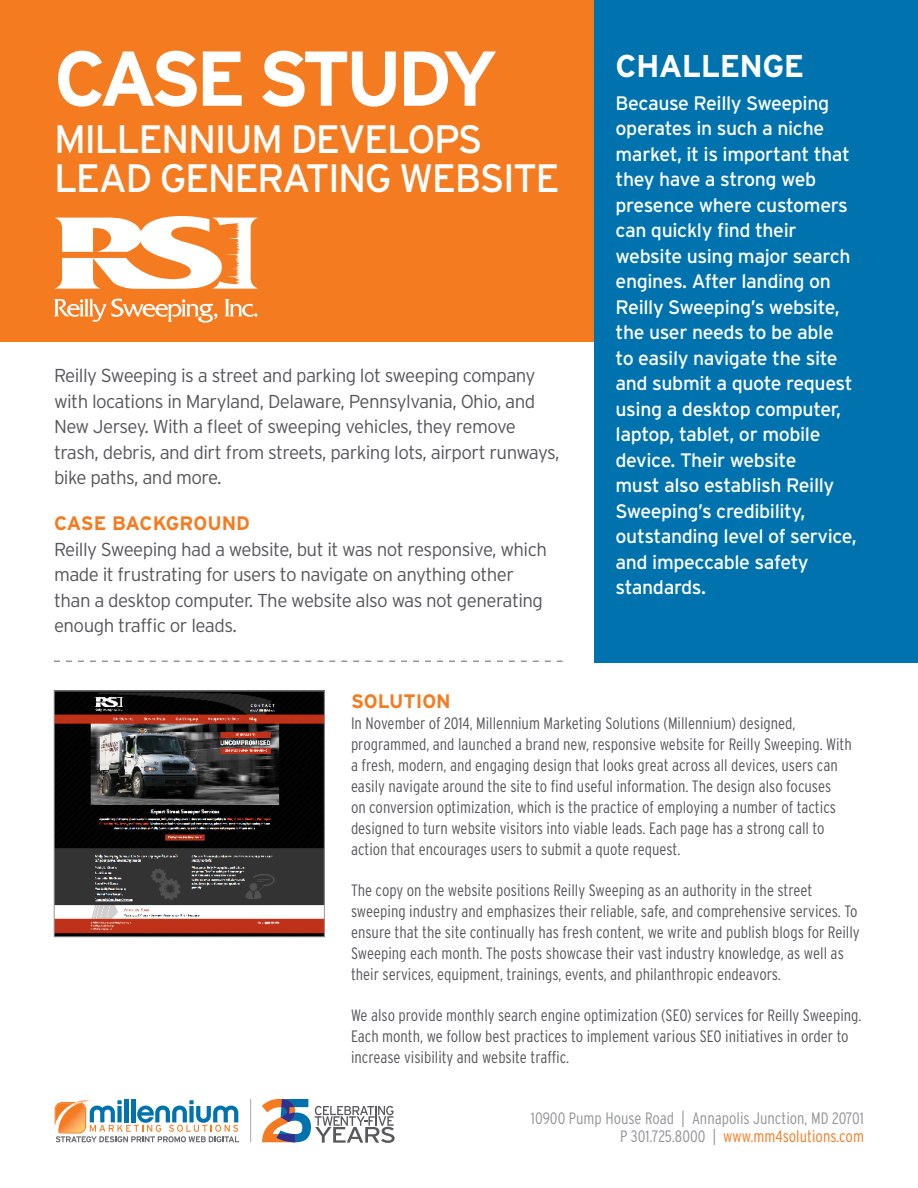
<style>
.page{position:relative;width:918px;height:1188px;background:#fff}
.page>*{position:absolute;margin:0;border:0;box-sizing:border-box;transform-origin:0 0}
.t1{font:700 77.55px "Interstate";letter-spacing:-.085em;color:#fff}
.t2{font:39.6px/39.6px "Interstate";letter-spacing:-.04em;color:#fff}
.t3{font:700 31.5px "Interstate";letter-spacing:-.02em;color:#fff}
.t4{font:19.5px/25.5px "Interstate";letter-spacing:-.02em;color:#fff}
.t5{font:700 19.5px "Interstate";color:#f47b20}
.t6{font:300 18.75px/25.5px "Interstate";letter-spacing:-.03em;color:#58565a}
.t7{font:300 condensed 16.5px/21px "Interstate";color:#58565a}
.t8{font:300 condensed 16.5px/18px "Interstate";color:#939598;text-align:right}
.s1{color:#f47b20}
</style>
<div class="page">
<div style="left:0;top:0;width:896px;height:341px;background:#f47b20"></div>
<div style="left:594px;top:0;width:324px;height:662px;background:#0073ae"></div>
<img style="left:56px;top:693px;width:267px;height:242px">
<div style="left:54px;top:691px;width:271px;height:246px;border:1px solid #939598"></div>
<div style="left:124px;top:1099px;width:5px;height:23px;background:#0073ae"></div>
<div style="left:131px;top:1099px;width:5px;height:23px;background:#0073ae"></div>
<svg style="left:55px;top:1100px;width:184px;height:42px"></svg>
<hr style="left:250px;top:1099px;width:1px;height:43px;background:#a7a9ac">
<svg style="left:262px;top:1099px;width:133px;height:44px"></svg>
<svg style="left:55px;top:216px;width:203px;height:73px"></svg>
<svg style="left:54px;top:299px;width:163px;height:24px"></svg>
<svg style="left:225px;top:299px;width:33px;height:18px"></svg>
<svg style="left:54px;top:661px;width:509px;height:1px"></svg>
<h1 class="t1" style="left:54px;top:35px;width:445px">CASE STUDY</h1>
<h2 class="t2" style="left:54px;top:119px;width:508px">MILLENNIUM DEVELOPS<br>LEAD GENERATING WEBSITE</h2>
<p class="t6" style="left:54px;top:363px;width:507px">Reilly Sweeping is a street and parking lot sweeping company with locations in Maryland, Delaware, Pennsylvania, Ohio, and New Jersey. With a fleet of sweeping vehicles, they remove trash, debris, and dirt from streets, parking lots, airport runways, bike paths, and more.</p>
<p class="t5" style="left:54px;top:512px;width:198px">CASE BACKGROUND</p>
<p class="t6" style="left:54px;top:536px;width:495px">Reilly Sweeping had a website, but it was not responsive, which made it frustrating for users to navigate on anything other than a desktop computer. The website also was not generating enough traffic or leads.</p>
<h3 class="t3" style="left:616px;top:49px;width:190px">CHALLENGE</h3>
<p class="t4" style="left:616px;top:90px;width:243px">Because Reilly Sweeping operates in such a niche market, it is important that they have a strong web presence where customers can quickly find their website using major search engines. After landing on<br>Reilly Sweeping’s website, the user needs to be able to easily navigate the site and submit a quote request using a desktop computer, laptop, tablet, or mobile device. Their website<br>must also establish Reilly<br>Sweeping’s credibility, outstanding level of service, and impeccable safety standards.</p>
<p class="t5" style="left:351px;top:690px;width:101px">SOLUTION</p>
<p class="t7" style="left:351px;top:712px;width:502px">In November of 2014, Millennium Marketing Solutions (Millennium) designed, programmed, and launched a brand new, responsive website for Reilly Sweeping. With a fresh, modern, and engaging design that looks great across all devices, users can easily navigate around the site to find useful information. The design also focuses<br>on conversion optimization, which is the practice of employing a number of tactics designed to turn website visitors into viable leads. Each page has a strong call to action that encourages users to submit a quote request.</p>
<p class="t7" style="left:351px;top:880px;width:510px">The copy on the website positions Reilly Sweeping as an authority in the street sweeping industry and emphasizes their reliable, safe, and comprehensive services. To ensure that the site continually has fresh content, we write and publish blogs for Reilly Sweeping each month. The posts showcase their vast industry knowledge, as well as their services, equipment, trainings, events, and philanthropic endeavors.</p>
<p class="t7" style="left:351px;top:1005px;width:512px">We also provide monthly search engine optimization (SEO) services for Reilly Sweeping.<br>Each month, we follow best practices to implement various SEO initiatives in order to increase visibility and website traffic.</p>
<p class="t8" style="left:531px;top:1109px;width:335px">10900 Pump House Road | Annapolis Junction, MD 20701<br>P 301.725.8000 | <span class="s1">www.mm4solutions.com</span></p>
</div>
